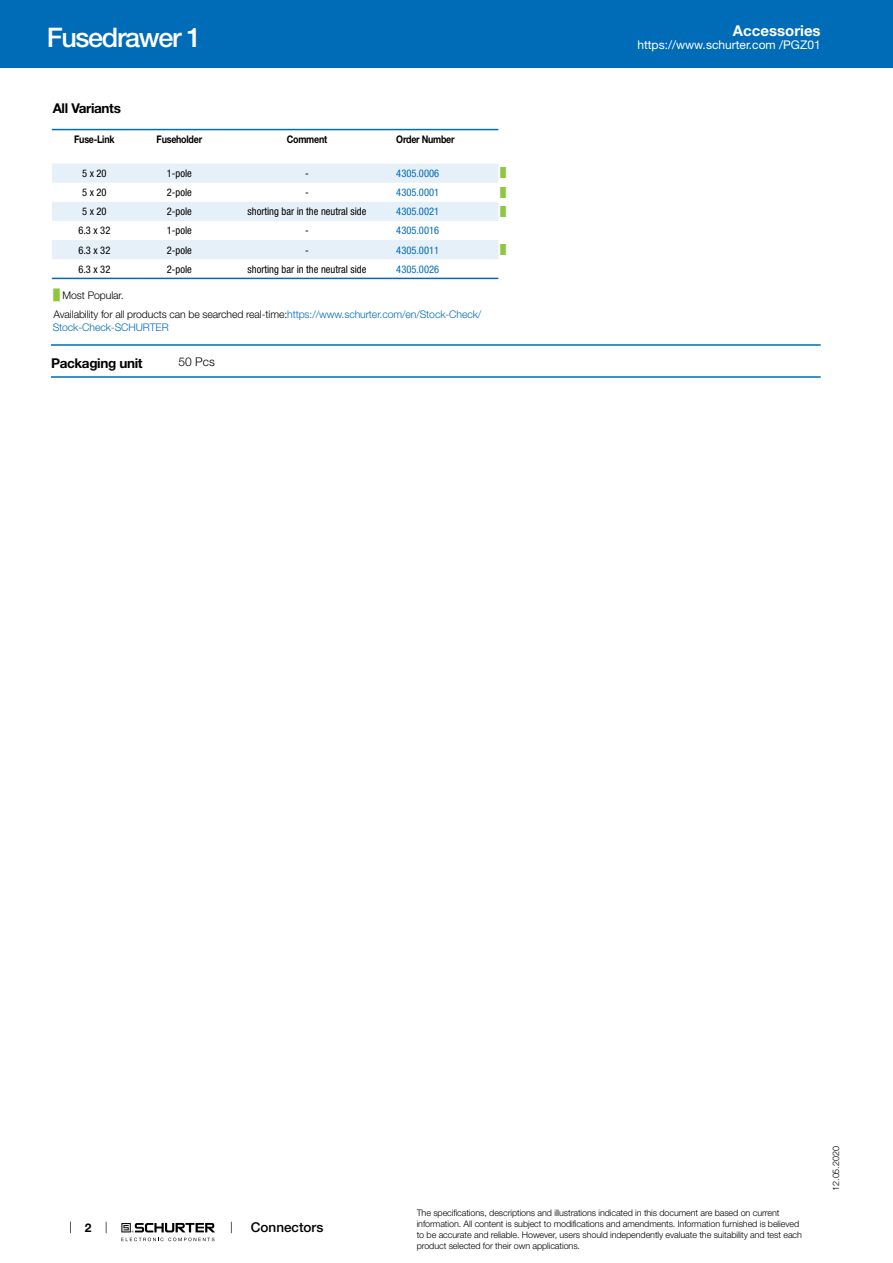
<style>
.page{position:relative;width:893px;height:1263px;background:#fff}
.page>*{position:absolute;margin:0;border:0;box-sizing:border-box;transform-origin:0 0}
.t1{font:500 27px "Helvetica Neue LT";letter-spacing:-.05em;color:#fff}
.t2{font:700 15px "Helvetica Neue LT";color:#fff}
.t3{font:700 13.5px "Helvetica Neue LT";letter-spacing:-.025em;color:#000}
.t4{font:500 13.5px "Helvetica Neue LT";color:#000}
.t5{font:12px "Helvetica Neue LT";color:#fff}
.t6{font:300 12px "Helvetica Neue LT";color:#000}
.t7{font:700 12px "Helvetica Neue LT";color:#000}
.t8{font:condensed 10.5px "Helvetica Neue LT";color:#000}
.t9{font:300 10.5px/18.5px "Helvetica Neue LT";letter-spacing:-.01em;color:#000}
.t10{font:condensed 10.5px "Helvetica Neue LT";color:#006bb6}
.t11{font:700 10.5px "Helvetica Neue LT";letter-spacing:-.025em;color:#000;scale:.85 1}
.t12{font:300 10.5px "Helvetica Neue LT";letter-spacing:-.01em;color:#006bb6}
.t13{font:300 9px/10.8px "Helvetica Neue LT";letter-spacing:-.01em;color:#000}
.t14{font:9px "Arial Unicode MS";color:#8dc63f}
.s1{font-family:"Arial Unicode MS";font-weight:400;color:#8dc63f}
.s2{color:#006bb6}
</style>
<div class="page">
<svg style="left:70px;top:1221px;width:1px;height:12px"></svg>
<svg style="left:121px;top:1223px;width:94px;height:18px"></svg>
<div style="left:0;top:0;width:893px;height:68px;background:#006bb6"></div>
<svg style="left:52px;top:130px;width:446px;height:150px"></svg>
<svg style="left:52px;top:164px;width:446px;height:95px"></svg>
<hr style="left:52px;top:129px;width:85px;height:1px;background:#006bb6">
<hr style="left:137px;top:129px;width:85px;height:1px;background:#006bb6">
<hr style="left:222px;top:129px;width:170px;height:1px;background:#006bb6">
<hr style="left:392px;top:129px;width:106px;height:1px;background:#006bb6">
<hr style="left:52px;top:278px;width:85px;height:1px;background:#006bb6">
<hr style="left:137px;top:278px;width:85px;height:1px;background:#006bb6">
<hr style="left:222px;top:278px;width:170px;height:1px;background:#006bb6">
<hr style="left:392px;top:278px;width:106px;height:1px;background:#006bb6">
<hr style="left:51px;top:344px;width:770px;height:2px;background:#006bb6">
<hr style="left:51px;top:376px;width:770px;height:2px;background:#006bb6">
<h1 class="t1" style="left:47px;top:21px;width:156px">Fusedrawer 1</h1>
<h3 class="t3" style="left:53px;top:99px;width:70px">All Variants</h3>
<p class="t11" style="left:74px;top:133px;width:49px">Fuse-Link</p>
<p class="t11" style="left:157px;top:133px;width:55px">Fuseholder</p>
<p class="t11" style="left:287px;top:133px;width:49px">Comment</p>
<p class="t11" style="left:396px;top:133px;width:70px">Order Number</p>
<p class="t8" style="left:82px;top:167px;width:26px">5 x 20</p>
<p class="t8" style="left:167px;top:167px;width:27px">1-pole</p>
<p class="t8" style="left:305px;top:167px;width:5px">-</p>
<p class="t10" style="left:396px;top:167px;width:44px">4305.0006</p>
<p class="t14" style="left:500px;top:167px;width:7px">█</p>
<p class="t8" style="left:82px;top:186px;width:26px">5 x 20</p>
<p class="t8" style="left:167px;top:186px;width:27px">2-pole</p>
<p class="t8" style="left:305px;top:186px;width:5px">-</p>
<p class="t10" style="left:396px;top:186px;width:44px">4305.0001</p>
<p class="t14" style="left:500px;top:186px;width:7px">█</p>
<p class="t8" style="left:82px;top:205px;width:26px">5 x 20</p>
<p class="t8" style="left:167px;top:205px;width:27px">2-pole</p>
<p class="t8" style="left:248px;top:205px;width:120px">shorting bar in the neutral side</p>
<p class="t10" style="left:396px;top:205px;width:44px">4305.0021</p>
<p class="t14" style="left:500px;top:205px;width:7px">█</p>
<p class="t8" style="left:78px;top:225px;width:33px">6.3 x 32</p>
<p class="t8" style="left:167px;top:225px;width:27px">1-pole</p>
<p class="t8" style="left:305px;top:225px;width:5px">-</p>
<p class="t10" style="left:396px;top:225px;width:44px">4305.0016</p>
<p class="t8" style="left:78px;top:244px;width:33px">6.3 x 32</p>
<p class="t8" style="left:167px;top:244px;width:27px">2-pole</p>
<p class="t8" style="left:305px;top:244px;width:5px">-</p>
<p class="t10" style="left:396px;top:244px;width:44px">4305.0011</p>
<p class="t14" style="left:500px;top:243px;width:7px">█</p>
<p class="t8" style="left:78px;top:263px;width:33px">6.3 x 32</p>
<p class="t8" style="left:167px;top:263px;width:27px">2-pole</p>
<p class="t8" style="left:248px;top:263px;width:120px">shorting bar in the neutral side</p>
<p class="t10" style="left:396px;top:263px;width:44px">4305.0026</p>
<p class="t9" style="left:54px;top:286px;width:429px"><span class="s1">█</span> Most Popular.<br>Availability for all products can be searched real-time:<span class="s2">https://www.schurter.com/en/Stock-Check/</span></p>
<p class="t12" style="left:53px;top:320px;width:117px">Stock-Check-SCHURTER</p>
<h3 class="t3" style="left:51px;top:354px;width:93px">Packaging unit</h3>
<h3 class="t6" style="left:179px;top:355px;width:38px">50 Pcs</h3>
<h2 class="t2" style="left:733px;top:21px;width:89px">Accessories</h2>
<h3 class="t5" style="left:637px;top:38px;width:185px">https://www.schurter.com /PGZ01</h3>
<h3 class="t7" style="left:85px;top:1220px;width:8px">2</h3>
<h3 class="t4" style="left:251px;top:1219px;width:74px">Connectors</h3>
<p class="t13" style="left:417px;top:1207px;width:387px">The specifications, descriptions and illustrations indicated in this document are based on current information. All content is subject to modifications and amendments. Information furnished is believed to be accurate and reliable. However, users should independently evaluate the suitability and test each product selected for their own applications.</p>
<p class="t13" style="left:830px;top:1191px;width:46px;rotate:-90deg">12.05.2020</p>
</div>
